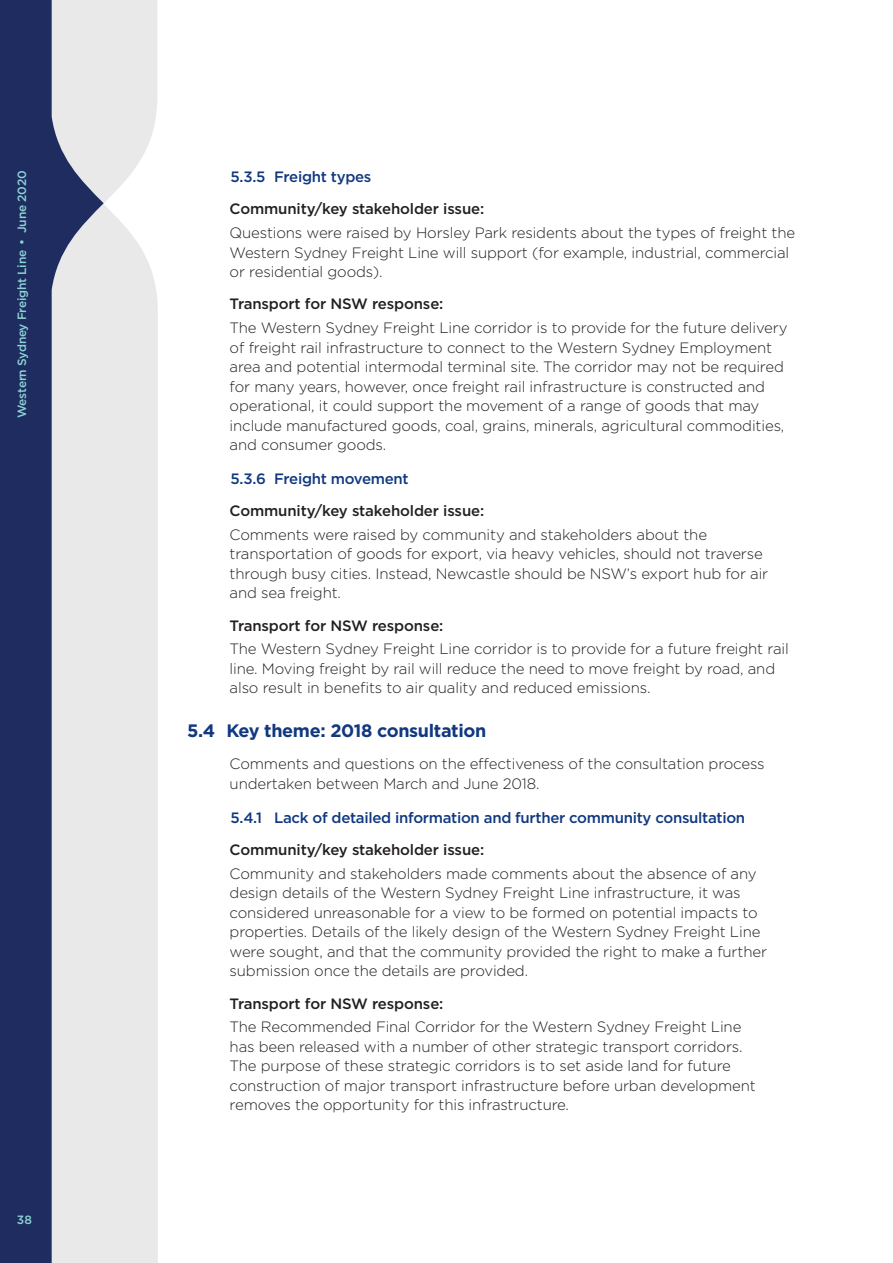
<style>
.page{position:relative;width:893px;height:1263px;background:#fff}
.page>*{position:absolute;margin:0;border:0;box-sizing:border-box;transform-origin:0 0}
.TfNSW_Heading_2{font:700 18px "Gotham";letter-spacing:-.02em;color:#113880}
.TfNSW_List_-_Body_Te{font:300 15px/19.5px "Gotham";letter-spacing:-.01em;color:#231f20}
.TfNSW_Heading_4{font:500 15px "Gotham";letter-spacing:-.01em;color:#231f20}
.TfNSW_Heading_3{font:500 15px "Gotham";letter-spacing:-.02em;color:#113880}
.t1{font:500 12px "Gotham";letter-spacing:-.02em;color:#8dd3d4}
</style>
<div class="page">
<div style="left:104px;top:0;width:54px;height:1263px;background:#e9e9e9"></div>
<svg style="left:0;top:0;width:104px;height:1263px;background:#767e9b"></svg>
<p class="t1" style="left:14px;top:418px;width:249px;rotate:-90deg">Western Sydney Freight Line • June 2020</p>
<h3 class="TfNSW_Heading_3" style="left:231px;top:167px;width:142px">5.3.5 Freight types</h3>
<h4 class="TfNSW_Heading_4" style="left:230px;top:199px;width:256px">Community/key stakeholder issue:</h4>
<p class="TfNSW_List_-_Body_Te" style="left:230px;top:223px;width:567px">Questions were raised by Horsley Park residents about the types of freight the<br>Western Sydney Freight Line will support (for example, industrial, commercial or residential goods).</p>
<h4 class="TfNSW_Heading_4" style="left:230px;top:294px;width:215px">Transport for NSW response:</h4>
<p class="TfNSW_List_-_Body_Te" style="left:230px;top:318px;width:559px">The Western Sydney Freight Line corridor is to provide for the future delivery of freight rail infrastructure to connect to the Western Sydney Employment area and potential intermodal terminal site. The corridor may not be required for many years, however, once freight rail infrastructure is constructed and operational, it could support the movement of a range of goods that may include manufactured goods, coal, grains, minerals, agricultural commodities, and consumer goods.</p>
<h3 class="TfNSW_Heading_3" style="left:231px;top:469px;width:180px">5.3.6 Freight movement</h3>
<h4 class="TfNSW_Heading_4" style="left:230px;top:501px;width:256px">Community/key stakeholder issue:</h4>
<p class="TfNSW_List_-_Body_Te" style="left:230px;top:524px;width:540px">Comments were raised by community and stakeholders about the transportation of goods for export, via heavy vehicles, should not traverse through busy cities. Instead, Newcastle should be NSW’s export hub for air and sea freight.</p>
<h4 class="TfNSW_Heading_4" style="left:230px;top:615px;width:215px">Transport for NSW response:</h4>
<p class="TfNSW_List_-_Body_Te" style="left:230px;top:639px;width:561px">The Western Sydney Freight Line corridor is to provide for a future freight rail line. Moving freight by rail will reduce the need to move freight by road, and also result in benefits to air quality and reduced emissions.</p>
<h2 class="TfNSW_Heading_2" style="left:187px;top:719px;width:301px">5.4 Key theme: 2018 consultation</h2>
<p class="TfNSW_List_-_Body_Te" style="left:230px;top:754px;width:537px">Comments and questions on the effectiveness of the consultation process undertaken between March and June 2018.</p>
<h3 class="TfNSW_Heading_3" style="left:231px;top:808px;width:516px">5.4.1 Lack of detailed information and further community consultation</h3>
<h4 class="TfNSW_Heading_4" style="left:230px;top:840px;width:256px">Community/key stakeholder issue:</h4>
<p class="TfNSW_List_-_Body_Te" style="left:230px;top:863px;width:539px">Community and stakeholders made comments about the absence of any design details of the Western Sydney Freight Line infrastructure, it was considered unreasonable for a view to be formed on potential impacts to properties. Details of the likely design of the Western Sydney Freight Line were sought, and that the community provided the right to make a further submission once the details are provided.</p>
<h4 class="TfNSW_Heading_4" style="left:230px;top:993px;width:215px">Transport for NSW response:</h4>
<p class="TfNSW_List_-_Body_Te" style="left:230px;top:1017px;width:528px">The Recommended Final Corridor for the Western Sydney Freight Line has been released with a number of other strategic transport corridors.<br>The purpose of these strategic corridors is to set aside land for future construction of major transport infrastructure before urban development removes the opportunity for this infrastructure.</p>
<p class="t1" style="left:17px;top:1212px;width:16px">38</p>
</div>
